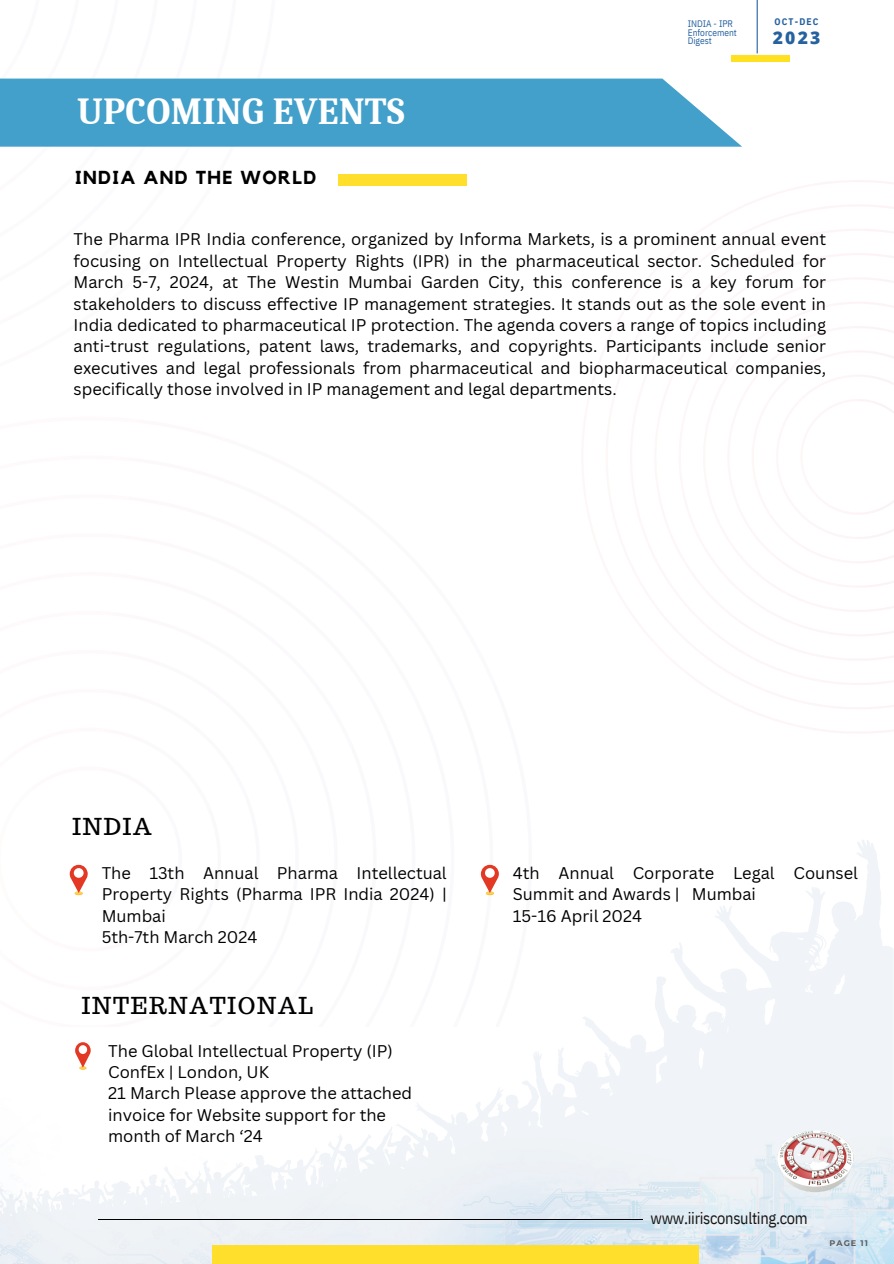
<style>
.page{position:relative;width:894px;height:1264px;background:#fff}
.page>*{position:absolute;margin:0;border:0;box-sizing:border-box;transform-origin:0 0}
.t1{font:700 37.2px "Caladea";letter-spacing:.01em;color:#fff}
.t2{font:22.8px "Trocchi";letter-spacing:.075em;color:#000}
.t3{font:700 18.75px "Kollektif";letter-spacing:.075em;color:#000}
.t4{font:800 17.55px "Open Sans";color:#26629f}
.t5{font:16.5px/21.3px "Canva Sans";color:#000}
.t6{font:16.35px "IBM Plex Sans Cond";letter-spacing:-.02em;color:#171615}
.t7{font:700 9.6px "IBM Plex Sans Cond";letter-spacing:.12em;color:#26629f}
.t8{font:9.45px/8.4px "IBM Plex Sans Cond";color:#26629f}
.t9{font:700 8.1px "Montserrat";letter-spacing:.12em;color:#5c5c5c}
</style>
<div class="page">
<svg style="left:0;top:840px;width:893px;height:423px"></svg>
<img style="left:766px;top:1120px;width:101px;height:79px">
<svg style="left:814px;top:180px;width:79px;height:553px"></svg>
<hr style="left:98px;top:1218px;width:544px;height:1px;background:#000">
<div style="left:212px;top:1245px;width:486px;height:18px;background:#ffdf2b"></div>
<svg style="left:75px;top:1042px;width:16px;height:27px"></svg>
<div style="left:79px;top:1045px;width:8px;height:8px;background:#fff;border-radius:50%"></div>
<hr style="left:756px;top:0;width:1px;height:53px;background:#26629f">
<div style="left:731px;top:55px;width:58px;height:6px;background:#ffe121"></div>
<div style="left:0;top:79px;width:742px;height:68px;background:#42a0ca"></div>
<div style="left:338px;top:174px;width:129px;height:12px;background:#ffdf2b"></div>
<svg style="left:0;top:840px;width:184px;height:113px"></svg>
<div style="left:74px;top:868px;width:10px;height:9px;background:#fff;border-radius:50%"></div>
<svg style="left:480px;top:864px;width:18px;height:31px"></svg>
<div style="left:485px;top:868px;width:9px;height:9px;background:#fff;border-radius:50%"></div>
<h1 class="t1" style="left:77px;top:90px;width:329px">UPCOMING EVENTS</h1>
<p class="t3" style="left:75px;top:169px;width:242px">INDIA AND THE WORLD</p>
<p class="t7" style="left:774px;top:15px;width:45px">OCT-DEC</p>
<p class="t8" style="left:687px;top:19px;width:51px">INDIA - IPR<br>Enforcement<br>Digest</p>
<p class="t4" style="left:772px;top:26px;width:49px">2023</p>
<p class="t5" style="left:74px;top:228px;width:753px;text-align:justify">The Pharma IPR India conference, organized by Informa Markets, is a prominent annual event focusing on Intellectual Property Rights (IPR) in the pharmaceutical sector. Scheduled for March 5-7, 2024, at The Westin Mumbai Garden City, this conference is a key forum for stakeholders to discuss effective IP management strategies. It stands out as the sole event in India dedicated to pharmaceutical IP protection. The agenda covers a range of topics including anti-trust regulations, patent laws, trademarks, and copyrights. Participants include senior executives and legal professionals from pharmaceutical and biopharmaceutical companies, specifically those involved in IP management and legal departments.</p>
<h2 class="t2" style="left:72px;top:811px;width:81px">INDIA</h2>
<p class="t5" style="left:102px;top:861px;width:346px">The 13th Annual Pharma Intellectual<br>Property Rights (Pharma IPR India 2024) |<br>Mumbai<br>5th-7th March 2024</p>
<p class="t5" style="left:512px;top:861px;width:346px">4th Annual Corporate Legal Counsel<br>Summit and Awards | Mumbai<br>15-16 April 2024</p>
<h2 class="t2" style="left:82px;top:990px;width:232px">INTERNATIONAL</h2>
<p class="t5" style="left:108px;top:1039px;width:305px">The Global Intellectual Property (IP)<br>ConfEx | London, UK<br>21 March Please approve the attached invoice for Website support for the month of March ‘24</p>
<p class="t6" style="left:650px;top:1206px;width:159px">www.iirisconsulting.com</p>
<p class="t9" style="left:829px;top:1237px;width:40px">PAGE 11</p>
</div>
